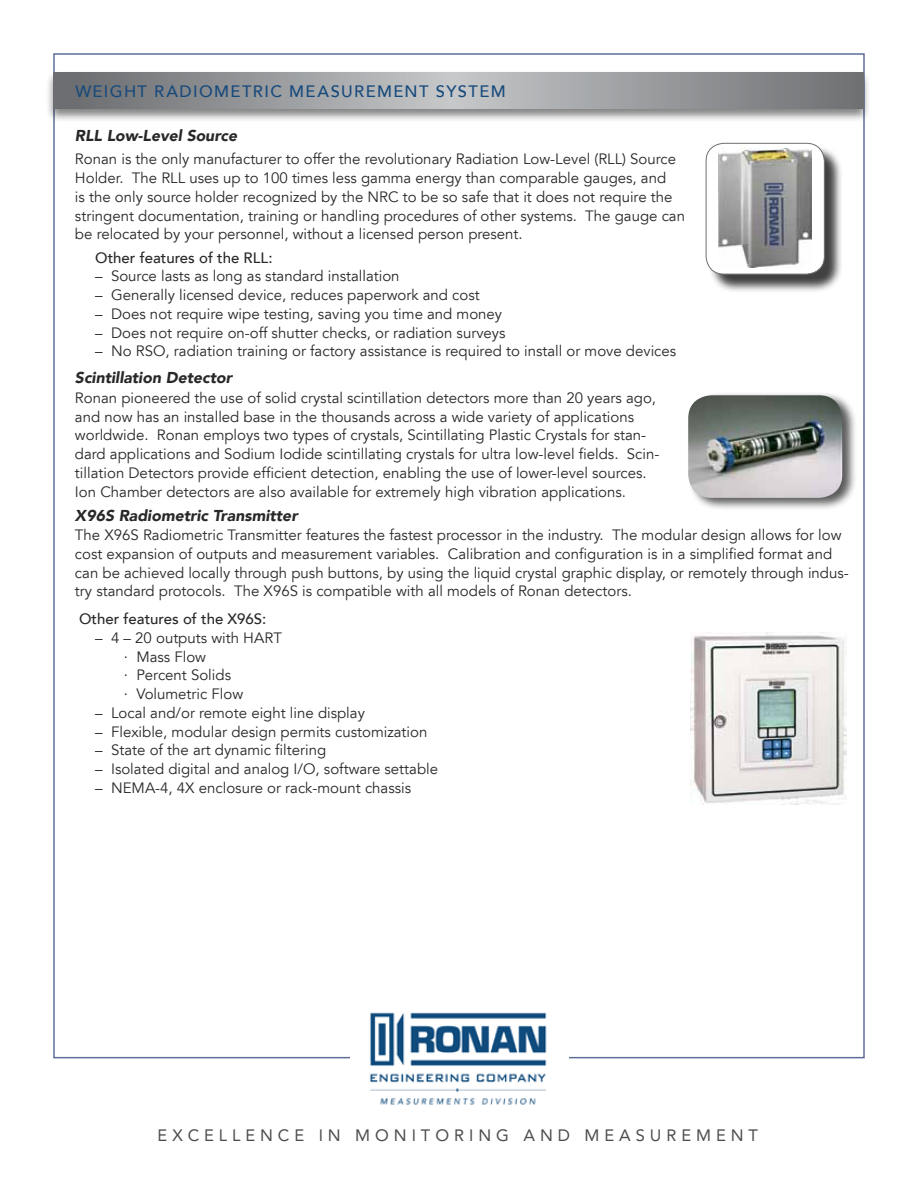
<style>
.page{position:relative;width:918px;height:1188px;background:#fff}
.page>*{position:absolute;margin:0;border:0;box-sizing:border-box;transform-origin:0 0}
.t1{font:16.5px "Avenir LT";letter-spacing:.3em;color:#4d4d4f}
.t2{font:500 16.5px "Avenir LT Std";letter-spacing:.085em;color:#174a7c}
.t3{font:italic 900 15.75px "Avenir LT";color:#292829}
.t4{font:15px/18.8px "Avenir LT";color:#292829}
.t5{font:500 15px "Avenir LT Std";color:#292829}
</style>
<div class="page">
<div style="left:708px;top:145px;width:135px;height:148px;background:#000;opacity:.75"></div>
<div style="left:706px;top:143px;width:118px;height:131px;background:#fff;border-radius:18px"></div>
<div style="left:706px;top:143px;width:119px;height:131px;border:1px solid #6d6e71;border-radius:18px"></div>
<div style="left:45px;top:70px;width:827px;height:53px;background:#000;opacity:.5"></div>
<svg style="left:53px;top:72px;width:810px;height:37px;background:#97999b"></svg>
<img style="left:369px;top:1012px;width:178px;height:93px">
<div style="left:687px;top:392px;width:170px;height:119px;background:#000;opacity:.65"></div>
<img style="left:688px;top:395px;width:154px;height:103px">
<img style="left:718px;top:148px;width:94px;height:119px">
<img style="left:691px;top:633px;width:155px;height:172px">
<p class="t2" style="left:75px;top:82px;width:432px">WEIGHT RADIOMETRIC MEASUREMENT SYSTEM</p>
<p class="t3" style="left:75px;top:126px;width:164px">RLL Low-Level Source</p>
<p class="t4" style="left:75px;top:150px;width:612px">Ronan is the only manufacturer to offer the revolutionary Radiation Low-Level (RLL) Source Holder. The RLL uses up to 100 times less gamma energy than comparable gauges, and<br>is the only source holder recognized by the NRC to be so safe that it does not require the stringent documentation, training or handling procedures of other systems. The gauge can be relocated by your personnel, without a licensed person present.</p>
<p class="t5" style="left:95px;top:249px;width:179px">OTHER FEATURES OF THE RLL:</p>
<p class="t4" style="left:95px;top:267px;width:306px">– Source lasts as long as standard installation</p>
<p class="t4" style="left:95px;top:286px;width:386px">– Generally licensed device, reduces paperwork and cost</p>
<p class="t4" style="left:95px;top:305px;width:408px">– Does not require wipe testing, saving you time and money</p>
<p class="t4" style="left:95px;top:323px;width:412px">– Does not require on-off shutter checks, or radiation surveys</p>
<p class="t4" style="left:95px;top:342px;width:583px">– No RSO, radiation training or factory assistance is required to install or move devices</p>
<p class="t3" style="left:75px;top:368px;width:159px">Scintillation Detector</p>
<p class="t4" style="left:75px;top:389px;width:586px">Ronan pioneered the use of solid crystal scintillation detectors more than 20 years ago, and now has an installed base in the thousands across a wide variety of applications worldwide. Ronan employs two types of crystals, Scintillating Plastic Crystals for stan&shy;dard applications and Sodium Iodide scintillating crystals for ultra low-level fields. Scin&shy;tillation Detectors provide efficient detection, enabling the use of lower-level sources.<br>Ion Chamber detectors are also available for extremely high vibration applications.</p>
<p class="t3" style="left:75px;top:506px;width:224px">X96S Radiometric Transmitter</p>
<p class="t4" style="left:75px;top:526px;width:775px">The X96S Radiometric Transmitter features the fastest processor in the industry. The modular design allows for low cost expansion of outputs and measurement variables. Calibration and configuration is in a simplified format and can be achieved locally through push buttons, by using the liquid crystal graphic display, or remotely through indus&shy;try standard protocols. The X96S is compatible with all models of Ronan detectors.</p>
<p class="t5" style="left:79px;top:610px;width:189px">OTHER FEATURES OF THE X96S:</p>
<p class="t4" style="left:124px;top:629px;width:160px;text-indent:-29px">– 4 – 20 outputs with HART ∙ Mass Flow<br>∙ Percent Solids<br>∙ Volumetric Flow</p>
<p class="t4" style="left:95px;top:704px;width:271px">– Local and/or remote eight line display</p>
<p class="t4" style="left:95px;top:722px;width:334px">– Flexible, modular design permits customization</p>
<p class="t4" style="left:95px;top:741px;width:233px">– State of the art dynamic filtering</p>
<p class="t4" style="left:95px;top:760px;width:344px">– Isolated digital and analog I/O, software settable</p>
<p class="t4" style="left:95px;top:779px;width:317px">– NEMA-4, 4X enclosure or rack-mount chassis</p>
<p class="t1" style="left:158px;top:1126px;width:602px">EXCELLENCE IN MONITORING AND MEASUREMENT</p>
</div>
